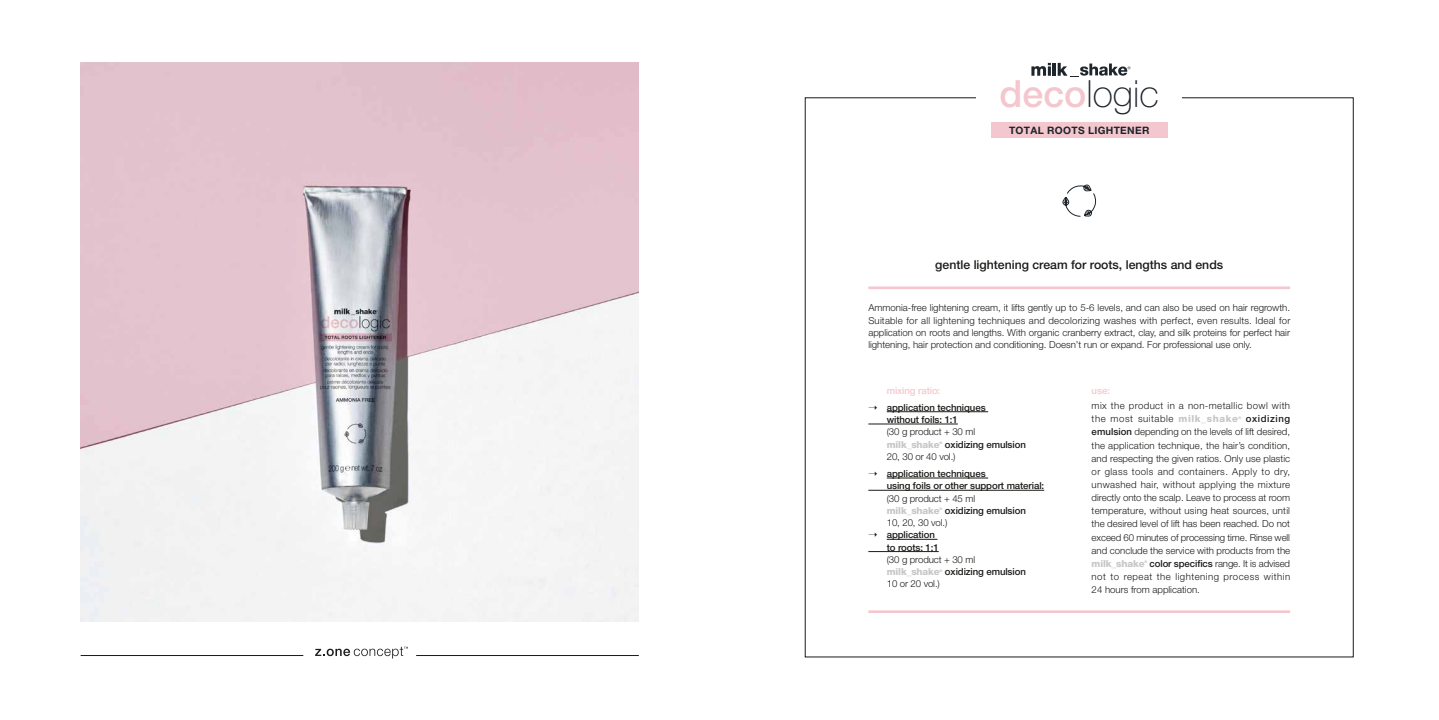
<style>
.page{position:relative;width:1439px;height:720px;background:#fff}
.page>*{position:absolute;margin:0;border:0;box-sizing:border-box;transform-origin:0 0}
.t1{font:100 37.54px "Helvetica Neue LT Pro";color:#1e252b}
.t2{font:500 12.25px "Helvetica Neue LT Pro";color:#1a1a18}
.t3{font:700 10.24px "Helvetica Neue LT Pro";letter-spacing:.03em;color:#1e252b}
.t4{font:300 9.62px/13.1px "Helvetica Neue LT Pro";color:#1a1a18;text-align:justify}
.t5{font:500 9.62px/17.2px "Helvetica Neue LT Pro";letter-spacing:-.01em;color:#1a1a18}
.t6{font:300 9.62px/13.1px "Helvetica Neue LT Pro";letter-spacing:.04em;color:#1a1a18}
.t7{font:800 9.62px "Helvetica Neue LT Pro";letter-spacing:-.01em;color:#c5c6c6}
.t8{font:500 9.62px "Helvetica Neue LT Pro";color:#f4c7ce}
.t9{font:800 3.5px "Helvetica Neue LT Pro";color:#c5c6c6}
.s1{font-weight:500;color:#f4c7ce}
.s2{color:#f4c7ce}
.s3{font-weight:300}
.s4{font-weight:500}
.s5{font-weight:800;color:#c5c6c6}
</style>
<div class="page">
<img style="left:81px;top:63px;width:558px;height:558px">
<hr style="left:868px;top:286px;width:422px;height:3px;background:#f4c7ce">
<div style="left:991px;top:122px;width:176px;height:16px;background:#f4c7ce"></div>
<svg style="left:1031px;top:63px;width:99px;height:14px"></svg>
<hr style="left:886px;top:411px;width:102px;height:1px;background:#1a1a18">
<hr style="left:868px;top:423px;width:90px;height:1px;background:#1a1a18">
<hr style="left:886px;top:477px;width:102px;height:1px;background:#1a1a18">
<hr style="left:868px;top:490px;width:176px;height:1px;background:#1a1a18">
<hr style="left:886px;top:539px;width:51px;height:1px;background:#1a1a18">
<hr style="left:868px;top:551px;width:70px;height:1px;background:#1a1a18">
<hr style="left:868px;top:610px;width:422px;height:2px;background:#f4c7ce">
<svg style="left:1062px;top:184px;width:34px;height:33px"></svg>
<hr style="left:81px;top:655px;width:222px;height:1px;background:#1a1a18">
<hr style="left:416px;top:655px;width:223px;height:1px;background:#1a1a18">
<svg style="left:315px;top:646px;width:93px;height:12px"></svg>
<h1 class="t1" style="left:999px;top:72px;width:161px"><span class="s1">deco</span>logic</h1>
<p class="t3" style="left:1009px;top:124px;width:142px">TOTAL ROOTS LIGHTENER</p>
<p class="t2" style="left:935px;top:258px;width:289px">gentle lightening cream for roots, lengths and ends</p>
<p class="t4" style="left:868px;top:301px;width:423px;line-height:12.2px">Ammonia-free lightening cream, it lifts gently up to 5-6 levels, and can also be used on hair regrowth.<br>Suitable for all lightening techniques and decolorizing washes with perfect, even results. Ideal for application on roots and lengths. With organic cranberry extract, clay, and silk proteins for perfect hair lightening, hair protection and conditioning. Doesn’t run or expand. For professional use only.</p>
<p class="t5" style="left:868px;top:381px;width:119px;text-indent:18px"><span class="s2">mixing ratio:<br></span>➝ application techniques</p>
<p class="t5" style="left:886px;top:410px;width:73px">without foils: 1:1</p>
<p class="t4" style="left:886px;top:425px;width:90px">(30 g product + 30 ml</p>
<p class="t7" style="left:886px;top:438px;width:54px">milk_shake</p>
<p class="t9" style="left:939px;top:440px;width:4px">®</p>
<p class="t5" style="left:945px;top:435px;width:82px">oxidizing emulsion</p>
<p class="t5" style="left:868px;top:447px;width:119px;text-indent:18px"><span class="s3">20, 30 or 40 vol.)<br></span>➝ application techniques</p>
<p class="t5" style="left:886px;top:477px;width:159px">using foils or other support material:</p>
<p class="t4" style="left:886px;top:491px;width:90px">(30 g product + 45 ml</p>
<p class="t7" style="left:886px;top:504px;width:54px">milk_shake</p>
<p class="t9" style="left:939px;top:506px;width:4px">®</p>
<p class="t5" style="left:945px;top:501px;width:82px">oxidizing emulsion</p>
<p class="t4" style="left:868px;top:516px;width:81px;line-height:12.2px;text-indent:18px">10, 20, 30 vol.) ➝ <span class="s4">application</span></p>
<p class="t5" style="left:886px;top:538px;width:53px">to roots: 1:1</p>
<p class="t4" style="left:886px;top:552px;width:90px">(30 g product + 30 ml</p>
<p class="t7" style="left:886px;top:565px;width:54px">milk_shake</p>
<p class="t9" style="left:939px;top:568px;width:4px">®</p>
<p class="t5" style="left:945px;top:562px;width:82px">oxidizing emulsion</p>
<p class="t4" style="left:886px;top:577px;width:55px">10 or 20 vol.)</p>
<p class="t8" style="left:1091px;top:384px;width:20px">use:</p>
<p class="t6" style="left:1091px;top:399px;width:200px">mix the product in a non-metallic bowl with the most suitable <span class="s5">milk_shake</span></p>
<p class="t4" style="left:1091px;top:412px;width:200px;text-indent:154px"><span class="s4">oxidizing emulsion</span> depending on the levels of lift desired, the application technique, the hair’s condition, and respecting the given ratios. Only use plastic or glass tools and containers. Apply to dry, unwashed hair, without applying the mixture directly onto the scalp. Leave to process at room temperature, without using heat sources, until the desired level of lift has been reached. Do not exceed 60 minutes of processing time. Rinse well and conclude the service with products from the</p>
<p class="t7" style="left:1091px;top:557px;width:54px">milk_shake</p>
<p class="t9" style="left:1144px;top:559px;width:4px">®</p>
<p class="t9" style="left:1238px;top:415px;width:4px">®</p>
<p class="t4" style="left:1091px;top:556px;width:200px;text-indent:58px"><span class="s4">color specifics</span> range. It is advised not to repeat the lightening process within 24 hours from application.</p>
</div>
